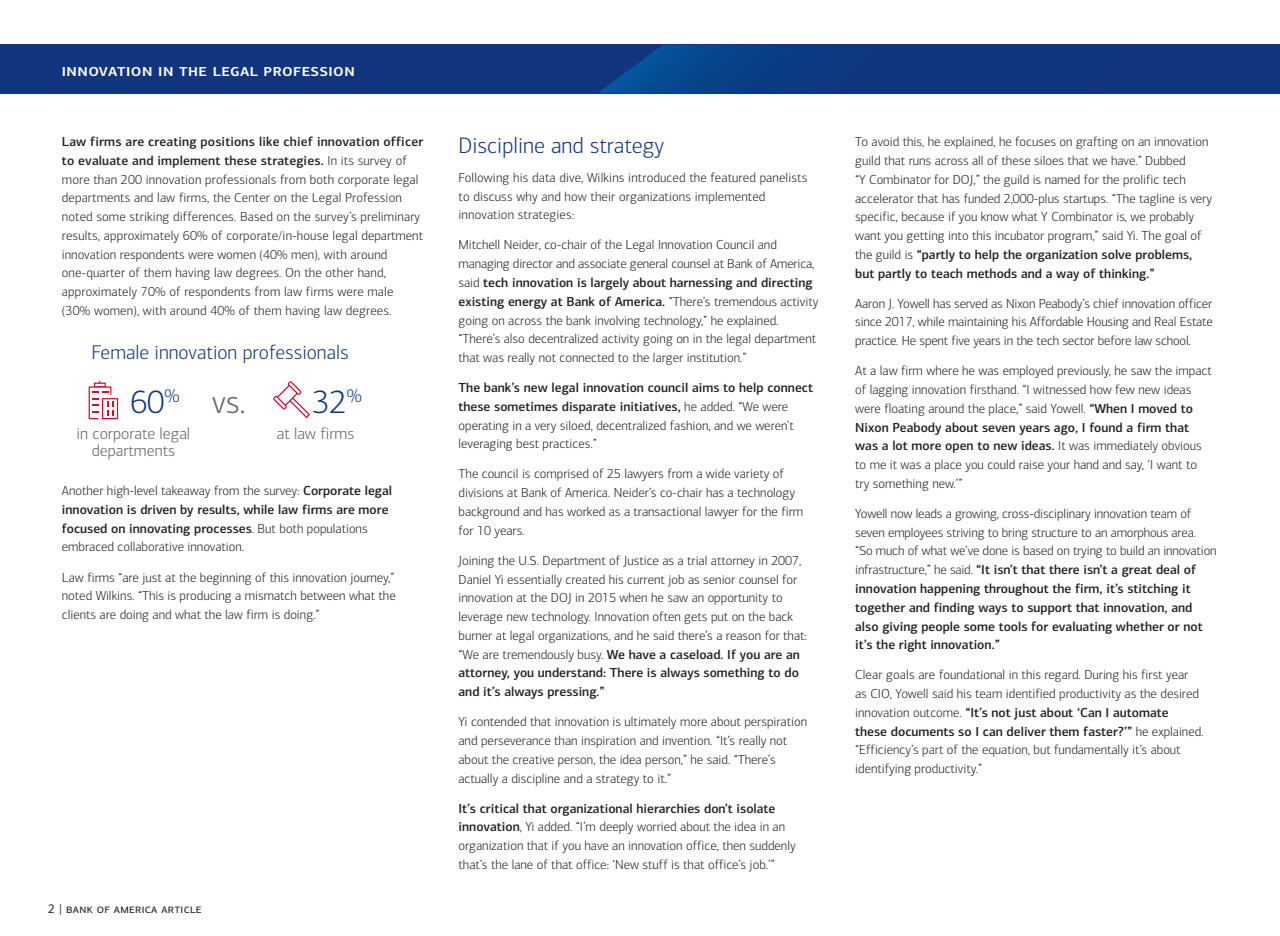
<style>
.page{position:relative;width:1280px;height:936px;background:#fff}
.page>*{position:absolute;margin:0;border:0;box-sizing:border-box;transform-origin:0 0}
.t1{font:300 32.5px "Connections";color:#11367e}
.t2{font:300 32.5px "Connections";color:#636366}
.t3{font:300 22.5px "Connections";color:#11367e}
.t4{font:300 20px "Connections";color:#11367e}
.t5{font:500 17.5px "Connections";letter-spacing:.025em;color:#fff}
.t6{font:300 16.25px/16.2px "Connections";color:#636366;text-align:center}
.t7{font:300 13.12px/18.8px "Connections";color:#231f20}
.t8{font:500 13.12px/18.8px "Connections";color:#231f20}
.t9{font:12.5px "Connections";letter-spacing:.025em;color:#231f20}
.s1{font-weight:500}
.s2{font-weight:300}
</style>
<div class="page">
<div style="left:0;top:45px;width:1280px;height:48px;background:#11367e"></div>
<svg style="left:598px;top:45px;width:165px;height:48px"></svg>
<svg style="left:273px;top:381px;width:37px;height:37px"></svg>
<svg style="left:89px;top:381px;width:29px;height:38px"></svg>
<h3 class="t5" style="left:62px;top:59px;width:294px">innovation in the legal profession</h3>
<p class="t7" style="left:62px;top:132px;width:363px"><span class="s1">Law firms are creating positions like chief innovation officer to evaluate and implement these strategies.</span> In its survey of more than 200 innovation professionals from both corporate legal departments and law firms, the Center on the Legal Profession noted some striking differences. Based on the survey’s preliminary results, approximately 60% of corporate/in-house legal department innovation respondents were women (40% men), with around one-quarter of them having law degrees. On the other hand, approximately 70% of respondents from law firms were male (30% women), with around 40% of them having law degrees.</p>
<h3 class="t4" style="left:91px;top:340px;width:259px">Female innovation professionals</h3>
<h1 class="t1" style="left:130px;top:383px;width:51px">60<sup>%</sup></h1>
<p class="t6" style="left:77px;top:425px;width:115px">in corporate legal departments</p>
<h1 class="t1" style="left:312px;top:383px;width:51px">32<sup>%</sup></h1>
<p class="t6" style="left:277px;top:425px;width:79px">at law firms</p>
<h1 class="t2" style="left:212px;top:383px;width:35px">vs.</h1>
<p class="t7" style="left:62px;top:481px;width:332px">Another high-level takeaway from the survey: <span class="s1">Corporate legal innovation is driven by results, while law firms are more focused on innovating processes</span>. But both populations embraced collaborative innovation.</p>
<p class="t7" style="left:62px;top:567px;width:335px;text-align:justify">Law firms “are just at the beginning of this innovation journey,” noted Wilkins. “This is producing a mismatch between what the clients are doing and what the law firm is doing.”</p>
<p class="t9" style="left:48px;top:900px;width:155px">2 | bank of america article</p>
<h2 class="t3" style="left:458px;top:132px;width:207px">Discipline and strategy</h2>
<p class="t7" style="left:458px;top:168px;width:350px">Following his data dive, Wilkins introduced the featured panelists to discuss why and how their organizations implemented innovation strategies:</p>
<p class="t7" style="left:458px;top:235px;width:361px">Mitchell Neider, co-chair of the Legal Innovation Council and managing director and associate general counsel at Bank of America, said <span class="s1">tech innovation is largely about harnessing and directing existing energy at Bank of America.</span> “There’s tremendous activity going on across the bank involving technology,” he explained. “There’s also decentralized activity going on in the legal department that was really not connected to the larger institution.”</p>
<p class="t7" style="left:458px;top:378px;width:356px"><span class="s1">The bank’s new legal innovation council aims to help connect these sometimes disparate initiatives,</span> he added. “We were operating in a very siloed, decentralized fashion, and we weren’t leveraging best practices.”</p>
<p class="t7" style="left:458px;top:464px;width:346px">The council is comprised of 25 lawyers from a wide variety of divisions at Bank of America. Neider’s co-chair has a technology background and has worked as a transactional lawyer for the firm for 10 years.</p>
<p class="t7" style="left:458px;top:551px;width:350px">Joining the U.S. Department of Justice as a trial attorney in 2007, Daniel Yi essentially created his current job as senior counsel for innovation at the DOJ in 2015 when he saw an opportunity to leverage new technology. Innovation often gets put on the back burner at legal organizations, and he said there’s a reason for that: “We are tremendously busy. <span class="s1">We have a caseload. If you are an attorney, you understand: There is always something to do and it’s always pressing.”</span></p>
<p class="t7" style="left:458px;top:712px;width:350px">Yi contended that innovation is ultimately more about perspiration and perseverance than inspiration and invention. “It’s really not about the creative person, the idea person,” he said. “There’s actually a discipline and a strategy to it.”</p>
<p class="t7" style="left:458px;top:798px;width:339px"><span class="s1">It’s critical that organizational hierarchies don’t isolate innovation</span>, Yi added. “I’m deeply worried about the idea in an organization that if you have an innovation office, then suddenly that’s the lane of that office: ‘New stuff is that office’s job.’”</p>
<p class="t7" style="left:855px;top:132px;width:358px">To avoid this, he explained, he focuses on grafting on an innovation guild that runs across all of these siloes that we have.” Dubbed<br>“Y Combinator for DOJ,” the guild is named for the prolific tech accelerator that has funded 2,000-plus startups. “The tagline is very specific, because if you know what Y Combinator is, we probably want you getting into this incubator program,” said Yi. The goal of the guild is <span class="s1">“partly to help the organization solve problems, but partly to teach methods and a way of thinking.”</span></p>
<p class="t7" style="left:855px;top:294px;width:359px;text-align:justify">Aaron J. Yowell has served as Nixon Peabody’s chief innovation officer since 2017, while maintaining his Affordable Housing and Real Estate practice. He spent five years in the tech sector before law school.</p>
<p class="t7" style="left:855px;top:361px;width:358px">At a law firm where he was employed previously, he saw the impact of lagging innovation firsthand. “I witnessed how few new ideas were floating around the place,” said Yowell. <span class="s1">“When I moved to Nixon Peabody about seven years ago, I found a firm that was a lot more open to new ideas.</span> It was immediately obvious to me it was a place you could raise your hand and say, ‘I want to try something new.’”</p>
<p class="t8" style="left:855px;top:503px;width:363px"><span class="s2">Yowell now leads a growing, cross-disciplinary innovation team of seven employees striving to bring structure to an amorphous area. “So much of what we’ve done is based on trying to build an innovation infrastructure,” he said.</span> “It isn’t that there isn’t a great deal of innovation happening throughout the firm, it’s stitching it together and finding ways to support that innovation, and also giving people some tools for evaluating whether or not it’s the right innovation.”</p>
<p class="t7" style="left:855px;top:665px;width:350px">Clear goals are foundational in this regard. During his first year<br>as CIO, Yowell said his team identified productivity as the desired innovation outcome. <span class="s1">“It’s not just about ‘Can I automate these documents so I can deliver them faster?’”</span> he explained. “Efficiency’s part of the equation, but fundamentally it’s about identifying productivity.”</p>
</div>
